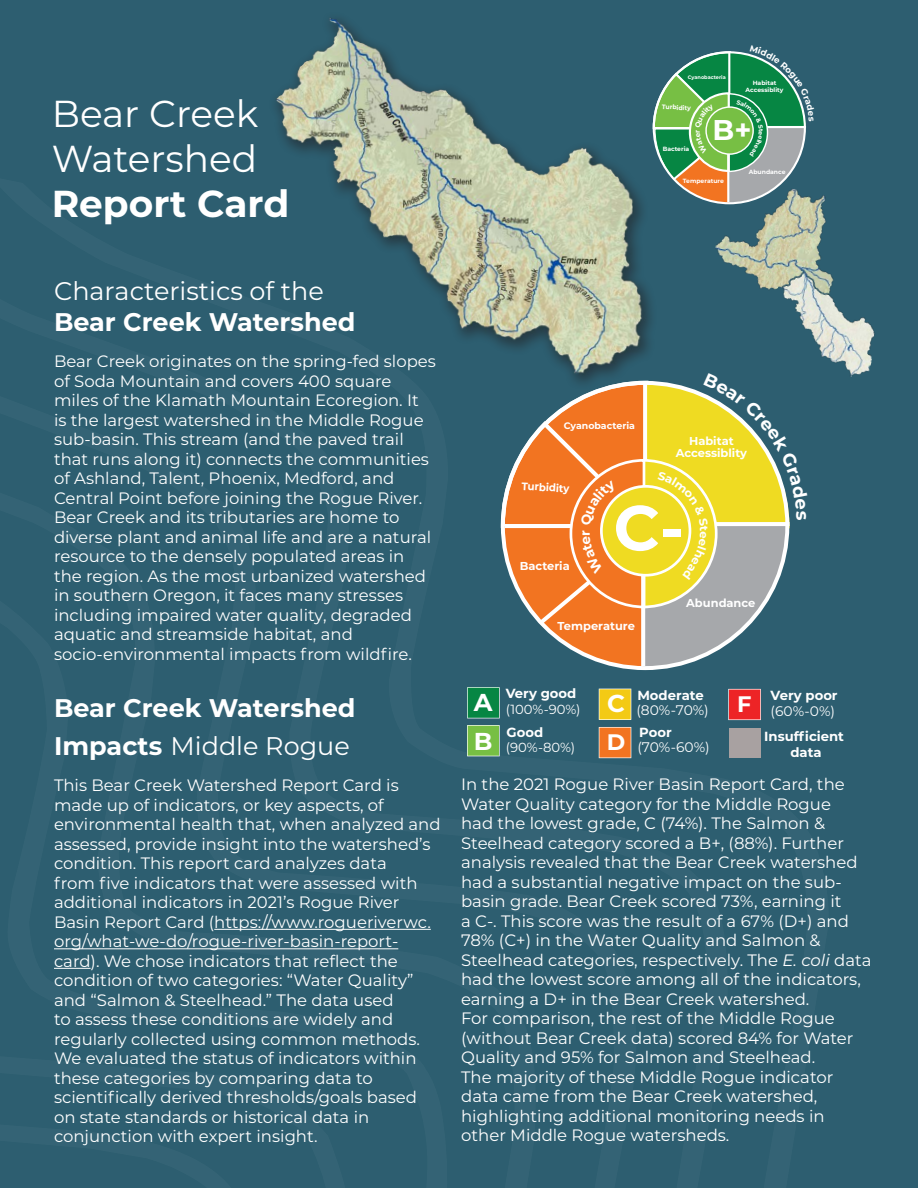
<style>
.page{position:relative;width:918px;height:1188px;background:#2d5e70}
.page>*{position:absolute;margin:0;border:0;box-sizing:border-box;transform-origin:0 0}
.t1{font:700 63.45px "Montserrat";color:#fff}
.headline_1{font:37.5px "Montserrat";color:#fff}
.headline_1-2{font:700 37.5px "Montserrat";color:#fff}
.t2{font:700 28.5px "Montserrat";color:#fff}
.headline_1-3{font:700 25.5px/37.8px "Montserrat";color:#fff}
.headline_1-4{font:25.5px "Montserrat";color:#fff}
.t3{font:700 24.45px "Montserrat";color:#fff}
.t4{font:700 22.5px "Montserrat";color:#fff}
.text_body{font:16.5px/19.5px "Montserrat";color:#fff}
.t5{font:13.8px "Montserrat";color:#fff}
.t6{font:700 13.5px "Montserrat";color:#fff}
.t7{font:700 13.2px/15.9px "Montserrat";color:#fff;text-align:center}
.t8{font:13.2px "Montserrat";color:#fff}
.t9{font:700 11.4px/12.1px "Montserrat";color:#fff;text-align:center}
.t10{font:700 10.8px "Montserrat";color:#fff;scale:.94 1}
.t11{font:700 9.45px "Montserrat";color:#fff}
.t12{font:700 7.2px "Montserrat";color:#fff}
.t13{font:700 6.45px "Montserrat";color:#fff;scale:.94 1}
.t14{font:700 6px/6.4px "Montserrat";color:#fff;text-align:center}
.t15{font:700 4.95px "Montserrat";color:#fff}
.s1{font-weight:400}
.s2{font-style:italic}
</style>
<div class="page">
<hr style="left:214px;top:929px;width:217px;height:1px;background:#fff">
<hr style="left:54px;top:948px;width:344px;height:1px;background:#fff">
<hr style="left:54px;top:968px;width:37px;height:1px;background:#fff">
<svg style="left:467px;top:687px;width:33px;height:31px"></svg>
<svg style="left:467px;top:725px;width:33px;height:31px"></svg>
<svg style="left:728px;top:689px;width:33px;height:31px"></svg>
<svg style="left:599px;top:689px;width:32px;height:31px"></svg>
<svg style="left:599px;top:727px;width:32px;height:31px"></svg>
<div style="left:729px;top:728px;width:31px;height:30px;background:#a8a1a1"></div>
<img style="left:276px;top:18px;width:375px;height:355px">
<img style="left:715px;top:195px;width:160px;height:182px">
<svg style="left:500px;top:373px;width:308px;height:294px"></svg>
<svg style="left:652px;top:51px;width:162px;height:153px"></svg>
<p class="headline_1" style="left:52px;top:88px;width:208px">Bear Creek</p>
<p class="headline_1" style="left:52px;top:133px;width:207px">Watershed</p>
<p class="headline_1-2" style="left:52px;top:177px;width:239px">Report Card</p>
<p class="t15" style="left:688px;top:73px;width:39px">Cyanobacteria</p>
<p class="t13" style="left:662px;top:102px;width:32px;rotate:3deg">Turbidity</p>
<p class="t14" style="left:746px;top:79px;width:39px">Habitat<br>Accessiblity</p>
<p class="t12" style="left:692px;top:133px;width:5px;rotate:-90deg">r</p>
<p class="t14" style="left:663px;top:146px;width:28px">Bacteria</p>
<p class="t2" style="left:713px;top:110px;width:40px">B+</p>
<p class="t14" style="left:749px;top:168px;width:38px">Abundance</p>
<p class="t14" style="left:683px;top:178px;width:43px">Temperature</p>
<p class="headline_1-4" style="left:54px;top:274px;width:271px">Characteristics of the</p>
<p class="headline_1-3" style="left:54px;top:302px;width:303px">Bear Creek Watershed</p>
<p class="text_body" style="left:54px;top:351px;width:383px">Bear Creek originates on the spring-fed slopes of Soda Mountain and covers 400 square miles of the Klamath Mountain Ecoregion. It<br>is the largest watershed in the Middle Rogue sub-basin. This stream (and the paved trail that runs along it) connects the communities of Ashland, Talent, Phoenix, Medford, and Central Point before joining the Rogue River.<br>Bear Creek and its tributaries are home to diverse plant and animal life and are a natural resource to the densely populated areas in the region. As the most urbanized watershed in southern Oregon, it faces many stresses including impaired water quality, degraded aquatic and streamside habitat, and socio-environmental impacts from wildfire.</p>
<p class="headline_1-3" style="left:54px;top:688px;width:303px">Bear Creek Watershed<br>Impacts <span class="s1">Middle Rogue</span></p>
<p class="text_body" style="left:54px;top:775px;width:388px">This Bear Creek Watershed Report Card is made up of indicators, or key aspects, of environmental health that, when analyzed and assessed, provide insight into the watershed’s condition. This report card analyzes data<br>from five indicators that were assessed with additional indicators in 2021’s Rogue River Basin Report Card (https://www.rogueriverwc. org/what-we-do/rogue-river-basin-report&shy;card). We chose indicators that reflect the condition of two categories: “Water Quality” and “Salmon &amp; Steelhead.” The data used<br>to assess these conditions are widely and regularly collected using common methods.<br>We evaluated the status of indicators within these categories by comparing data to scientifically derived thresholds/goals based on state standards or historical data in conjunction with expert insight.</p>
<p class="t11" style="left:564px;top:418px;width:73px">Cyanobacteria</p>
<p class="t10" style="left:522px;top:478px;width:53px;rotate:3deg">Turbidity</p>
<p class="t9" style="left:676px;top:434px;width:73px">Habitat<br>Accessiblity</p>
<p class="t9" style="left:520px;top:559px;width:52px">Bacteria</p>
<p class="t6" style="left:575px;top:536px;width:7px;rotate:-90deg">r</p>
<p class="t1" style="left:614px;top:482px;width:72px">C-</p>
<p class="t9" style="left:686px;top:596px;width:71px">Abundance</p>
<p class="t9" style="left:558px;top:620px;width:79px">Temperature</p>
<p class="t7" style="left:506px;top:684px;width:72px">Very good</p>
<p class="t7" style="left:507px;top:724px;width:38px">Good</p>
<p class="t7" style="left:637px;top:687px;width:68px">Moderate</p>
<p class="t7" style="left:771px;top:687px;width:69px">Very poor</p>
<p class="t8" style="left:474px;top:700px;width:108px"><sup>A</sup> (100%-90%)</p>
<p class="t4" style="left:737px;top:688px;width:16px">F</p>
<p class="t3" style="left:607px;top:686px;width:19px">C</p>
<p class="t5" style="left:636px;top:700px;width:74px">(80%-70%)</p>
<p class="t5" style="left:637px;top:738px;width:74px">(70%-60%)</p>
<p class="t5" style="left:771px;top:701px;width:66px">(60%-0%)</p>
<p class="t7" style="left:764px;top:727px;width:81px">Insufficient data</p>
<p class="t7" style="left:639px;top:724px;width:34px">Poor</p>
<p class="t3" style="left:474px;top:723px;width:20px">B</p>
<p class="t8" style="left:506px;top:739px;width:71px">(90%-80%)</p>
<p class="t4" style="left:607px;top:726px;width:20px">D</p>
<p class="text_body" style="left:461px;top:774px;width:412px">In the 2021 Rogue River Basin Report Card, the Water Quality category for the Middle Rogue<br>had the lowest grade, C (74%). The Salmon &amp; Steelhead category scored a B+, (88%). Further analysis revealed that the Bear Creek watershed had a substantial negative impact on the sub&shy;basin grade. Bear Creek scored 73%, earning it<br>a C-. This score was the result of a 67% (D+) and 78% (C+) in the Water Quality and Salmon &amp; Steelhead categories, respectively. The <span class="s2">E. coli</span> data had the lowest score among all of the indicators, earning a D+ in the Bear Creek watershed.<br>For comparison, the rest of the Middle Rogue (without Bear Creek data) scored 84% for Water Quality and 95% for Salmon and Steelhead.<br>The majority of these Middle Rogue indicator data came from the Bear Creek watershed, highlighting additional monitoring needs in other Middle Rogue watersheds.</p>
</div>
